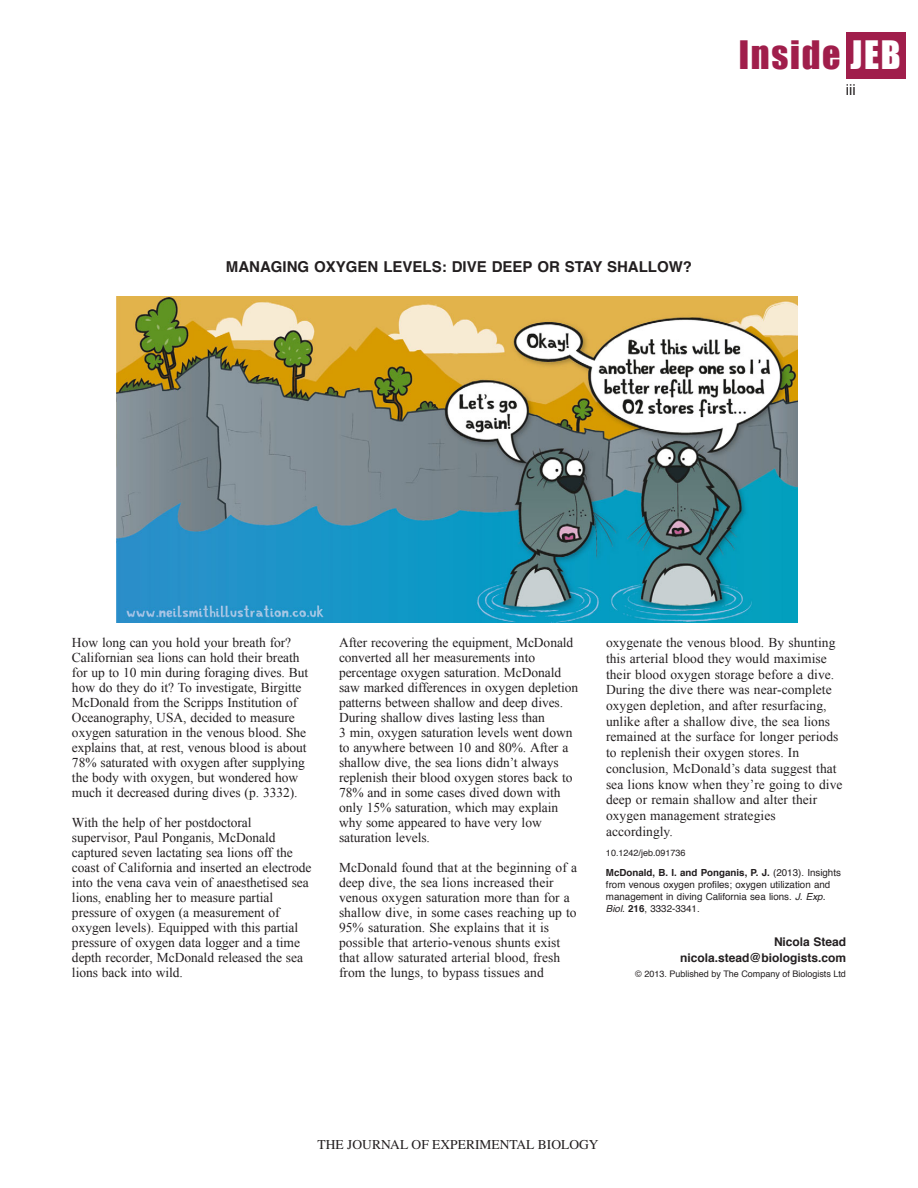
<style>
.page{position:relative;width:918px;height:1188px;background:#fff}
.page>*{position:absolute;margin:0;border:0;box-sizing:border-box;transform-origin:0 0}
.t1{font:36px "Impact";letter-spacing:.05em;color:#a01e4b}
.t2{font:700 15px "Helvetica";color:#231f20}
.t3{font:15px "Helvetica";color:#231f20}
.t4{font:13.5px/15px "Times New Roman";letter-spacing:-.005em;color:#231f20}
.t5{font:13.5px "Times";color:#231f20}
.t6{font:700 12px/15.8px "Helvetica";color:#231f20;text-align:right}
.t7{font:9.75px/12px "Helvetica";color:#231f20}
.t8{font:9px "Helvetica";color:#231f20}
.s1{color:#fff}
.s2{font-weight:700}
.s3{font-style:italic}
</style>
<div class="page">
<div style="left:846px;top:32px;width:60px;height:46px;background:#a01e4b"></div>
<img style="left:117px;top:296px;width:680px;height:327px">
<h1 class="t1" style="left:739px;top:33px;width:163px">Inside <span class="s1">JEB</span></h1>
<p class="t3" style="left:846px;top:83px;width:11px">iii</p>
<p class="t2" style="left:226px;top:261px;width:468px">MANAGING OXYGEN LEVELS: DIVE DEEP OR STAY SHALLOW?</p>
<p class="t4" style="left:72px;top:635px;width:238px">How long can you hold your breath for?<br>Californian sea lions can hold their breath for up to 10 min during foraging dives. But how do they do it? To investigate, Birgitte McDonald from the Scripps Institution of Oceanography, USA, decided to measure oxygen saturation in the venous blood. She explains that, at rest, venous blood is about 78% saturated with oxygen after supplying the body with oxygen, but wondered how much it decreased during dives (p. 3332).</p>
<p class="t4" style="left:72px;top:815px;width:241px">With the help of her postdoctoral supervisor, Paul Ponganis, McDonald captured seven lactating sea lions off the coast of California and inserted an electrode into the vena cava vein of anaesthetised sea lions, enabling her to measure partial pressure of oxygen (a measurement of oxygen levels). Equipped with this partial pressure of oxygen data logger and a time depth recorder, McDonald released the sea lions back into wild.</p>
<p class="t4" style="left:339px;top:635px;width:241px">After recovering the equipment, McDonald converted all her measurements into percentage oxygen saturation. McDonald saw marked differences in oxygen depletion patterns between shallow and deep dives.<br>During shallow dives lasting less than<br>3 min, oxygen saturation levels went down to anywhere between 10 and 80%. After a shallow dive, the sea lions didn’t always replenish their blood oxygen stores back to 78% and in some cases dived down with only 15% saturation, which may explain why some appeared to have very low saturation levels.</p>
<p class="t4" style="left:339px;top:860px;width:240px">McDonald found that at the beginning of a deep dive, the sea lions increased their venous oxygen saturation more than for a shallow dive, in some cases reaching up to 95% saturation. She explains that it is possible that arterio-venous shunts exist that allow saturated arterial blood, fresh from the lungs, to bypass tissues and</p>
<p class="t4" style="left:606px;top:635px;width:238px;line-height:15.8px">oxygenate the venous blood. By shunting this arterial blood they would maximise their blood oxygen storage before a dive.<br>During the dive there was near-complete oxygen depletion, and after resurfacing, unlike after a shallow dive, the sea lions remained at the surface for longer periods to replenish their oxygen stores. In conclusion, McDonald’s data suggest that sea lions know when they’re going to dive deep or remain shallow and alter their oxygen management strategies accordingly.</p>
<p class="t8" style="left:606px;top:849px;width:81px">10.1242/jeb.091736</p>
<p class="t7" style="left:606px;top:867px;width:236px"><span class="s2">McDonald, B. I. and Ponganis, P. J.</span> (2013). Insights from venous oxygen profiles; oxygen utilization and management in diving California sea lions. <span class="s3">J. Exp.<br>Biol.</span> <span class="s2">216</span>, 3332-3341.</p>
<p class="t6" style="left:680px;top:935px;width:167px">Nicola Stead nicola.stead@biologists.com</p>
<p class="t8" style="left:635px;top:970px;width:212px">© 2013. Published by The Company of Biologists Ltd</p>
<p class="t5" style="left:318px;top:1137px;width:282px">THE JOURNAL OF EXPERIMENTAL BIOLOGY</p>
</div>
